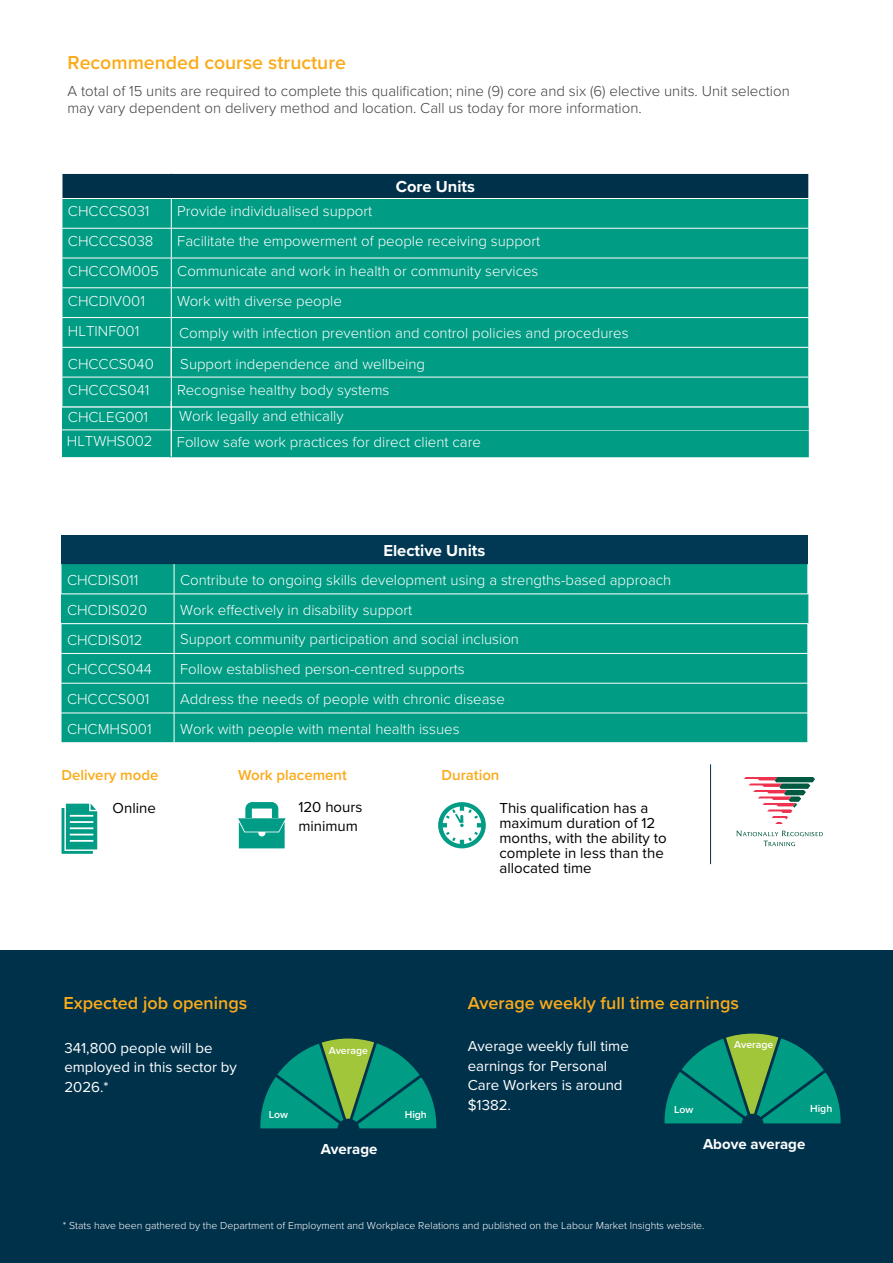
<style>
.page{position:relative;width:893px;height:1263px;background:#fff}
.page>*{position:absolute;margin:0;border:0;box-sizing:border-box;transform-origin:0 0}
.t1{font:600 19.5px "Proxima Nova";color:#fbaa19}
.t2{font:600 18px "Proxima Nova";color:#fbaa19}
.t3{font:700 16.5px "Proxima Nova";color:#fff}
.t4{font:300 15px/29.7px "Proxima Nova";color:#fff}
.t5{font:300 15px/16.8px "Proxima Nova";color:#414042}
.t6{font:15px/15px "Proxima Nova";color:#000}
.t7{font:15px/19.5px "Proxima Nova";color:#fff}
.t8{font:600 15px "Proxima Nova";color:#fbaa19}
.t9{font:700 15px "Proxima Nova";color:#fff}
.t10{font:300 10.5px "Proxima Nova";color:#fff}
.t11{font:600 10.5px "Proxima Nova";color:#fff}
</style>
<div class="page">
<svg style="left:744px;top:777px;width:71px;height:47px"></svg>
<svg style="left:736px;top:831px;width:87px;height:15px"></svg>
<svg style="left:62px;top:803px;width:35px;height:51px"></svg>
<svg style="left:438px;top:802px;width:48px;height:46px"></svg>
<svg style="left:238px;top:802px;width:48px;height:46px"></svg>
<hr style="left:710px;top:764px;width:1px;height:100px;background:#00314a">
<div style="left:61px;top:535px;width:747px;height:29px;background:#013955"></div>
<div style="left:62px;top:564px;width:746px;height:178px;background:#009c84"></div>
<hr style="left:174px;top:683px;width:634px;height:1px;background:#fff">
<hr style="left:174px;top:713px;width:634px;height:1px;background:#fff">
<svg style="left:61px;top:714px;width:1px;height:28px"></svg>
<hr style="left:174px;top:683px;width:1px;height:30px;background:#fff">
<svg style="left:174px;top:713px;width:1px;height:29px"></svg>
<hr style="left:61px;top:683px;width:113px;height:1px;background:#fff">
<hr style="left:61px;top:713px;width:113px;height:1px;background:#fff">
<hr style="left:174px;top:564px;width:1px;height:30px;background:#fff">
<svg style="left:61px;top:594px;width:748px;height:89px"></svg>
<div style="left:62px;top:407px;width:747px;height:50px;background:#009c84"></div>
<div style="left:0;top:950px;width:893px;height:313px;background:#00314a"></div>
<svg style="left:260px;top:1038px;width:176px;height:90px"></svg>
<svg style="left:664px;top:1033px;width:177px;height:90px"></svg>
<div style="left:62px;top:173px;width:747px;height:25px;background:#00314a"></div>
<div style="left:63px;top:199px;width:745px;height:207px;background:#009c84"></div>
<hr style="left:62px;top:228px;width:109px;height:1px;background:#fff">
<hr style="left:171px;top:228px;width:638px;height:1px;background:#fff">
<hr style="left:62px;top:258px;width:109px;height:1px;background:#fff">
<hr style="left:171px;top:258px;width:638px;height:1px;background:#fff">
<hr style="left:62px;top:287px;width:109px;height:1px;background:#fff">
<hr style="left:171px;top:287px;width:638px;height:1px;background:#fff">
<hr style="left:62px;top:317px;width:109px;height:1px;background:#fff">
<hr style="left:171px;top:317px;width:638px;height:1px;background:#fff">
<hr style="left:62px;top:347px;width:109px;height:1px;background:#fff">
<hr style="left:171px;top:347px;width:638px;height:1px;background:#fff">
<hr style="left:62px;top:377px;width:109px;height:1px;background:#fff">
<hr style="left:171px;top:377px;width:638px;height:1px;background:#fff">
<hr style="left:62px;top:173px;width:109px;height:1px;background:#fff">
<svg style="left:62px;top:174px;width:1px;height:232px"></svg>
<hr style="left:171px;top:173px;width:638px;height:1px;background:#fff">
<svg style="left:808px;top:174px;width:1px;height:232px"></svg>
<hr style="left:62px;top:198px;width:109px;height:1px;background:#fff">
<hr style="left:171px;top:198px;width:638px;height:1px;background:#fff">
<hr style="left:61px;top:429px;width:110px;height:1px;background:#fff">
<hr style="left:172px;top:430px;width:638px;height:1px;background:#fff">
<svg style="left:171px;top:199px;width:1px;height:257px"></svg>
<h1 class="t1" style="left:67px;top:51px;width:280px">Recommended course structure</h1>
<p class="t5" style="left:67px;top:82px;width:724px">A total of 15 units are required to complete this qualification; nine (9) core and six (6) elective units. Unit selection may vary dependent on delivery method and location. Call us today for more information.</p>
<p class="t3" style="left:396px;top:177px;width:81px">Core Units</p>
<p class="t4" style="left:68px;top:196px;width:83px">CHCCCS031</p>
<p class="t4" style="left:177px;top:196px;width:197px">Provide individualised support</p>
<p class="t4" style="left:68px;top:226px;width:87px">CHCCCS038</p>
<p class="t4" style="left:68px;top:226px;width:474px;text-indent:109px">Facilitate the empowerment of people receiving support<br>CHCCOM005 Communicate and work in health or community services<br>CHCDIV001</p>
<p class="t4" style="left:177px;top:285px;width:166px">Work with diverse people</p>
<p class="t4" style="left:68px;top:315px;width:73px">HLTINF001</p>
<p class="t4" style="left:179px;top:318px;width:451px">Comply with infection prevention and control policies and procedures</p>
<p class="t4" style="left:68px;top:349px;width:87px">CHCCCS040</p>
<p class="t4" style="left:180px;top:349px;width:246px">Support independence and wellbeing</p>
<p class="t4" style="left:67px;top:404px;width:87px;line-height:24.8px">CHCLEG001<br>HLTWHS002</p>
<p class="t4" style="left:177px;top:403px;width:306px;line-height:25.8px">Work legally and ethically<br>Follow safe work practices for direct client care</p>
<p class="t4" style="left:68px;top:375px;width:83px">CHCCCS041</p>
<p class="t4" style="left:177px;top:374px;width:214px">Recognise healthy body systems</p>
<p class="t3" style="left:383px;top:541px;width:103px">Elective Units</p>
<p class="t4" style="left:67px;top:565px;width:73px">CHCDIS011</p>
<p class="t4" style="left:180px;top:565px;width:493px">Contribute to ongoing skills development using a strengths-based approach</p>
<p class="t4" style="left:67px;top:595px;width:82px">CHCDIS020</p>
<p class="t4" style="left:180px;top:595px;width:234px">Work effectively in disability support</p>
<p class="t4" style="left:67px;top:625px;width:77px">CHCDIS012</p>
<p class="t4" style="left:180px;top:624px;width:340px">Support community participation and social inclusion</p>
<p class="t4" style="left:67px;top:654px;width:86px">CHCCCS044</p>
<p class="t4" style="left:180px;top:654px;width:286px">Follow established person-centred supports</p>
<p class="t4" style="left:67px;top:684px;width:84px">CHCCCS001</p>
<p class="t4" style="left:180px;top:684px;width:326px">Address the needs of people with chronic disease</p>
<p class="t4" style="left:67px;top:714px;width:86px">CHCMHS001</p>
<p class="t4" style="left:180px;top:714px;width:281px">Work with people with mental health issues</p>
<p class="t8" style="left:62px;top:766px;width:98px">Delivery mode</p>
<p class="t8" style="left:238px;top:766px;width:110px">Work placement</p>
<p class="t8" style="left:442px;top:766px;width:59px">Duration</p>
<p class="t6" style="left:113px;top:800px;width:45px">Online</p>
<p class="t6" style="left:298px;top:796px;width:66px;line-height:19.5px">120 hours minimum</p>
<p class="t6" style="left:499px;top:800px;width:169px">This qualification has a maximum duration of 12 months, with the ability to complete in less than the allocated time</p>
<p class="t2" style="left:63px;top:992px;width:185px">Expected job openings</p>
<p class="t7" style="left:64px;top:1038px;width:174px">341,800 people will be employed in this sector by<br>2026.*</p>
<p class="t11" style="left:329px;top:1045px;width:41px">Average</p>
<p class="t11" style="left:269px;top:1108px;width:21px">Low</p>
<p class="t11" style="left:405px;top:1108px;width:24px">High</p>
<p class="t9" style="left:321px;top:1140px;width:58px">Average</p>
<p class="t2" style="left:468px;top:992px;width:273px">Average weekly full time earnings</p>
<p class="t7" style="left:468px;top:1036px;width:163px">Average weekly full time earnings for Personal<br>Care Workers is around $1382.</p>
<p class="t9" style="left:703px;top:1135px;width:104px">Above average</p>
<p class="t11" style="left:734px;top:1038px;width:41px">Average</p>
<p class="t11" style="left:674px;top:1103px;width:21px">Low</p>
<p class="t11" style="left:810px;top:1102px;width:24px">High</p>
<p class="t10" style="left:63px;top:1219px;width:643px">* Stats have been gathered by the Department of Employment and Workplace Relations and published on the Labour Market Insights website.</p>
</div>
